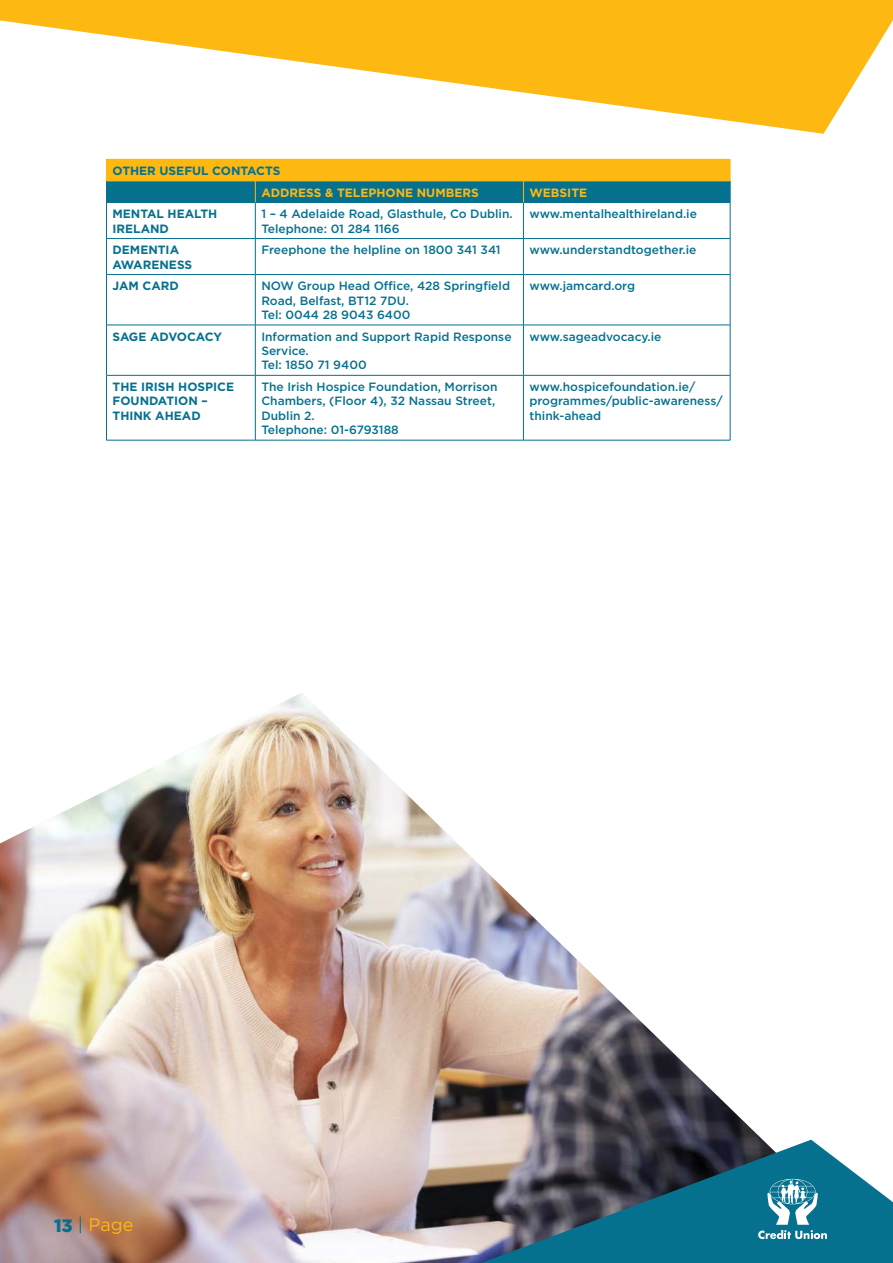
<style>
.page{position:relative;width:893px;height:1263px;background:#fff}
.page>*{position:absolute;margin:0;border:0;box-sizing:border-box;transform-origin:0 0}
.t1{font:18px "Gotham";color:#fdb812}
.t2{font:500 12px/14.4px "Gotham";color:#06718f}
.t3{font:700 12px/14.4px "Gotham";color:#06718f}
.t4{font:700 12px "Gotham";color:#fdb812}
.s1{font-weight:900;color:#06718f}
.s2{color:#06718f}
</style>
<div class="page">
<hr style="left:106px;top:203px;width:1px;height:35px;background:#06718f">
<hr style="left:255px;top:203px;width:1px;height:35px;background:#06718f">
<hr style="left:523px;top:203px;width:1px;height:35px;background:#06718f">
<hr style="left:730px;top:203px;width:1px;height:35px;background:#06718f">
<hr style="left:106px;top:238px;width:149px;height:1px;background:#06718f">
<hr style="left:106px;top:239px;width:1px;height:35px;background:#06718f">
<hr style="left:255px;top:238px;width:268px;height:1px;background:#06718f">
<hr style="left:255px;top:239px;width:1px;height:35px;background:#06718f">
<hr style="left:523px;top:238px;width:207px;height:1px;background:#06718f">
<hr style="left:523px;top:239px;width:1px;height:35px;background:#06718f">
<hr style="left:730px;top:239px;width:1px;height:35px;background:#06718f">
<hr style="left:106px;top:274px;width:149px;height:1px;background:#06718f">
<hr style="left:106px;top:275px;width:1px;height:50px;background:#06718f">
<hr style="left:255px;top:274px;width:268px;height:1px;background:#06718f">
<hr style="left:255px;top:275px;width:1px;height:50px;background:#06718f">
<hr style="left:523px;top:274px;width:207px;height:1px;background:#06718f">
<hr style="left:523px;top:275px;width:1px;height:50px;background:#06718f">
<hr style="left:730px;top:275px;width:1px;height:50px;background:#06718f">
<hr style="left:106px;top:325px;width:149px;height:1px;background:#06718f">
<hr style="left:106px;top:325px;width:1px;height:50px;background:#06718f">
<hr style="left:255px;top:325px;width:268px;height:1px;background:#06718f">
<hr style="left:255px;top:325px;width:1px;height:50px;background:#06718f">
<hr style="left:523px;top:325px;width:207px;height:1px;background:#06718f">
<hr style="left:523px;top:325px;width:1px;height:50px;background:#06718f">
<hr style="left:730px;top:325px;width:1px;height:50px;background:#06718f">
<hr style="left:106px;top:375px;width:149px;height:1px;background:#06718f">
<hr style="left:106px;top:375px;width:1px;height:65px;background:#06718f">
<hr style="left:255px;top:375px;width:268px;height:1px;background:#06718f">
<hr style="left:255px;top:375px;width:1px;height:65px;background:#06718f">
<hr style="left:523px;top:375px;width:207px;height:1px;background:#06718f">
<hr style="left:523px;top:375px;width:1px;height:65px;background:#06718f">
<hr style="left:730px;top:375px;width:1px;height:65px;background:#06718f">
<hr style="left:106px;top:440px;width:149px;height:1px;background:#06718f">
<hr style="left:255px;top:440px;width:268px;height:1px;background:#06718f">
<hr style="left:523px;top:440px;width:207px;height:1px;background:#06718f">
<svg style="left:106px;top:159px;width:625px;height:44px;background:#84954f"></svg>
<img style="left:0;top:693px;width:763px;height:570px">
<svg style="left:0;top:0;width:893px;height:134px;fill:#fdb812"></svg>
<svg style="left:447px;top:1140px;width:446px;height:123px;background:#3d6d7e"></svg>
<svg style="left:758px;top:1179px;width:69px;height:60px"></svg>
<p class="t3" style="left:112px;top:164px;width:169px">OTHER USEFUL CONTACTS</p>
<p class="t4" style="left:261px;top:187px;width:219px">ADDRESS &amp; TELEPHONE NUMBERS</p>
<p class="t4" style="left:529px;top:187px;width:59px">WEBSITE</p>
<p class="t3" style="left:112px;top:207px;width:106px">MENTAL HEALTH<br>IRELAND</p>
<p class="t2" style="left:261px;top:207px;width:253px">1 – 4 Adelaide Road, Glasthule, Co Dublin.<br>Telephone: 01 284 1166</p>
<p class="t2" style="left:529px;top:207px;width:169px">www.mentalhealthireland.ie</p>
<p class="t3" style="left:113px;top:243px;width:81px">DEMENTIA<br>AWARENESS</p>
<p class="t2" style="left:261px;top:243px;width:241px">Freephone the helpline on 1800 341 341</p>
<p class="t2" style="left:529px;top:243px;width:168px">www.understandtogether.ie</p>
<p class="t3" style="left:113px;top:279px;width:68px">JAM CARD</p>
<p class="t2" style="left:261px;top:279px;width:250px">NOW Group Head Office, 428 Springfield<br>Road, Belfast, BT12 7DU.<br>Tel: 0044 28 9043 6400</p>
<p class="t2" style="left:529px;top:279px;width:107px">www.jamcard.org</p>
<p class="t3" style="left:113px;top:330px;width:111px">SAGE ADVOCACY</p>
<p class="t2" style="left:261px;top:330px;width:252px">Information and Support Rapid Response<br>Service.<br>Tel: 1850 71 9400</p>
<p class="t2" style="left:529px;top:330px;width:133px">www.sageadvocacy.ie</p>
<p class="t3" style="left:113px;top:380px;width:123px">THE IRISH HOSPICE<br>FOUNDATION –<br>THINK AHEAD</p>
<p class="t2" style="left:261px;top:380px;width:238px">The Irish Hospice Foundation, Morrison<br>Chambers, (Floor 4), 32 Nassau Street,<br>Dublin 2.<br>Telephone: 01-6793188</p>
<p class="t2" style="left:529px;top:380px;width:195px">www.hospicefoundation.ie/ programmes/public-awareness/ think-ahead</p>
<h1 class="t1" style="left:54px;top:1216px;width:81px"><span class="s1">13</span> <span class="s2">|</span> Page</h1>
</div>
